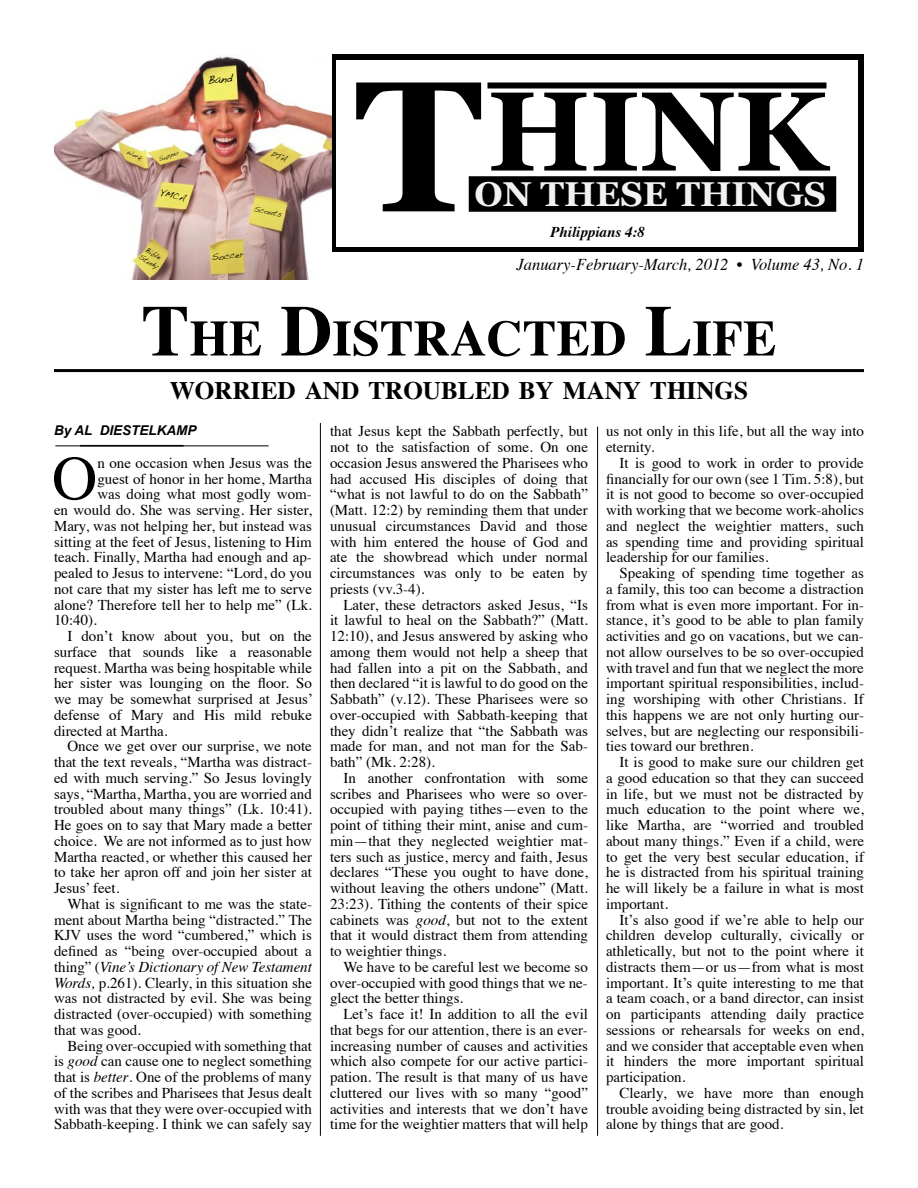
<style>
.page{position:relative;width:918px;height:1188px;background:#fff}
.page>*{position:absolute;margin:0;border:0;box-sizing:border-box;transform-origin:0 0}
.t1{font:700 186px "Georgia";color:#000}
.t2{font:700 112.5px "Georgia";color:#000}
.t3{font:62.55px "Times";color:#000}
.t4{font:700 50.4px "Times";color:#000}
.t5{font:700 34.5px "Georgia";color:#f1f1f2}
.t6{font:700 25.2px "Times";color:#000}
.t7{font:italic 16.5px "Times";color:#000}
.t8{font:15px/15.8px "Times";color:#000;text-align:justify}
.t9{font:italic 15px "Times";color:#000}
.t10{font:italic 700 15px "Times";color:#000}
.t11{font:italic 700 13.5px "Arial";color:#000}
.t12{font:12px "Handwriting Dakota";color:#000}
.t13{font:9px "Handwriting Dakota";color:#000}
.t14{font:7.5px/9px "Handwriting Dakota";color:#000}
.t15{font:6px "Handwriting Dakota";color:#000}
.s1{font-size:72px}
.s2{font-style:normal}
.s3{font-style:italic}
</style>
<div class="page">
<svg style="left:331px;top:54px;width:533px;height:198px"></svg>
<div style="left:488px;top:82px;width:338px;height:6px;background:#000"></div>
<div style="left:471px;top:178px;width:363px;height:32px;background:#000"></div>
<div style="left:469px;top:176px;width:367px;height:36px;border:4px solid #000"></div>
<hr style="left:55px;top:446px;width:214px;height:1px;background:#000">
<hr style="left:80px;top:445px;width:104px;height:1px;background:#000">
<hr style="left:54px;top:369px;width:810px;height:3px;background:#000">
<hr style="left:320px;top:423px;width:1px;height:713px;background:#000">
<hr style="left:597px;top:427px;width:1px;height:709px;background:#000">
<img style="left:55px;top:56px;width:276px;height:223px">
<svg style="left:271px;top:151px;width:18px;height:11px"></svg>
<p class="t12" style="left:207px;top:73px;width:27px;rotate:-6deg">Band</p>
<p class="t15" style="left:129px;top:148px;width:17px;rotate:26deg">Work</p>
<p class="t15" style="left:158px;top:156px;width:22px;rotate:-18deg">Supper</p>
<p class="t13" style="left:162px;top:187px;width:27px;rotate:14deg">YMCA</p>
<p class="t14" style="left:146px;top:244px;width:23px;rotate:30deg">Bible<br>Study</p>
<p class="t14" style="left:255px;top:204px;width:30px;rotate:12deg">Scouts</p>
<p class="t13" style="left:211px;top:252px;width:33px;rotate:-6deg">Soccer</p>
<h1 class="t1" style="left:355px;top:27px;width:129px">T</h1>
<h2 class="t2" style="left:488px;top:59px;width:341px">HINK</h2>
<h3 class="t5" style="left:474px;top:171px;width:353px">ON THESE THINGS</h3>
<p class="t10" style="left:550px;top:218px;width:96px">Philippians 4:8</p>
<p class="t7" style="left:517px;top:250px;width:349px">January-February-March, 2012 • Volume 43, No. 1</p>
<h3 class="t4" style="left:142px;top:290px;width:636px"><span class="s1">T</span>HE <span class="s1">D</span>ISTRACTED <span class="s1">L</span>IFE</h3>
<h3 class="t6" style="left:170px;top:366px;width:580px">WORRIED AND TROUBLED BY MANY THINGS</h3>
<p class="t11" style="left:54px;top:422px;width:144px">By AL DIESTELKAMP</p>
<h3 class="t3" style="left:52px;top:420px;width:47px">O</h3>
<p class="t8" style="left:97px;top:454px;width:216px">n one occasion when Jesus was the</p>
<p class="t8" style="left:97px;top:469px;width:216px">guest of honor in her home, Martha</p>
<p class="t8" style="left:97px;top:485px;width:216px">was doing what most godly wom-</p>
<p class="t8" style="left:54px;top:501px;width:259px">en would do. She was serving. Her sister,</p>
<p class="t8" style="left:54px;top:517px;width:259px">Mary, was not helping her, but instead was</p>
<p class="t8" style="left:54px;top:532px;width:259px">sitting at the feet of Jesus, listening to Him</p>
<p class="t8" style="left:54px;top:548px;width:259px">teach. Finally, Martha had enough and ap-</p>
<p class="t8" style="left:54px;top:564px;width:259px">pealed to Jesus to intervene: “Lord, do you</p>
<p class="t8" style="left:54px;top:580px;width:259px">not care that my sister has left me to serve</p>
<p class="t8" style="left:54px;top:595px;width:260px">alone? Therefore tell her to help me” (Lk.</p>
<p class="t8" style="left:54px;top:611px;width:44px">10:40).</p>
<p class="t8" style="left:68px;top:627px;width:246px">I don’t know about you, but on the</p>
<p class="t8" style="left:54px;top:643px;width:260px">surface that sounds like a reasonable</p>
<p class="t8" style="left:54px;top:658px;width:259px">request. Martha was being hospitable while</p>
<p class="t8" style="left:54px;top:674px;width:259px">her sister was lounging on the floor. So</p>
<p class="t8" style="left:54px;top:690px;width:261px">we may be somewhat surprised at Jesus’</p>
<p class="t8" style="left:54px;top:706px;width:259px">defense of Mary and His mild rebuke</p>
<p class="t8" style="left:54px;top:721px;width:115px">directed at Martha.</p>
<p class="t8" style="left:68px;top:737px;width:246px">Once we get over our surprise, we note</p>
<p class="t8" style="left:54px;top:753px;width:259px">that the text reveals, “Martha was distract-</p>
<p class="t8" style="left:54px;top:769px;width:260px">ed with much serving.” So Jesus lovingly</p>
<p class="t8" style="left:54px;top:784px;width:259px">says, “Martha, Martha, you are worried and</p>
<p class="t8" style="left:54px;top:800px;width:260px">troubled about many things” (Lk. 10:41).</p>
<p class="t8" style="left:54px;top:816px;width:260px">He goes on to say that Mary made a better</p>
<p class="t8" style="left:54px;top:832px;width:260px">choice. We are not informed as to just how</p>
<p class="t8" style="left:54px;top:847px;width:260px">Martha reacted, or whether this caused her</p>
<p class="t8" style="left:54px;top:863px;width:259px">to take her apron off and join her sister at</p>
<p class="t8" style="left:54px;top:879px;width:67px">Jesus’ feet.</p>
<p class="t8" style="left:68px;top:895px;width:246px">What is significant to me was the state-</p>
<p class="t8" style="left:54px;top:910px;width:259px">ment about Martha being “distracted.” The</p>
<p class="t8" style="left:54px;top:926px;width:260px">KJV uses the word “cumbered,” which is</p>
<p class="t8" style="left:54px;top:942px;width:259px">defined as “being over-occupied about a</p>
<p class="t9" style="left:54px;top:954px;width:259px"><span class="s2">thing” (</span>Vine’s Dictionary of New Testament</p>
<p class="t8" style="left:54px;top:973px;width:259px"><span class="s3">Words,</span> p.261). Clearly, in this situation she</p>
<p class="t8" style="left:54px;top:989px;width:259px">was not distracted by evil. She was being</p>
<p class="t8" style="left:54px;top:1005px;width:259px">distracted (over-occupied) with something</p>
<p class="t8" style="left:54px;top:1021px;width:89px">that was good.</p>
<p class="t8" style="left:68px;top:1036px;width:246px">Being over-occupied with something that</p>
<p class="t8" style="left:54px;top:1052px;width:260px">is <span class="s3">good</span> can cause one to neglect something</p>
<p class="t8" style="left:54px;top:1068px;width:259px">that is <span class="s3">better</span>. One of the problems of many</p>
<p class="t8" style="left:54px;top:1084px;width:259px">of the scribes and Pharisees that Jesus dealt</p>
<p class="t8" style="left:54px;top:1099px;width:259px">with was that they were over-occupied with</p>
<p class="t8" style="left:54px;top:1115px;width:260px">Sabbath-keeping. I think we can safely say</p>
<p class="t8" style="left:330px;top:422px;width:260px">that Jesus kept the Sabbath perfectly, but not to the satisfaction of some. On one occasion Jesus answered the Pharisees who had accused His disciples of doing that “what is not lawful to do on the Sabbath” (Matt. 12:2) by reminding them that under unusual circumstances David and those with him entered the house of God and ate the showbread which under normal circumstances was only to be eaten by priests (vv.3-4).</p>
<p class="t8" style="left:330px;top:595px;width:260px;text-indent:14px">Later, these detractors asked Jesus, “Is it lawful to heal on the Sabbath?” (Matt.<br>12:10), and Jesus answered by asking who among them would not help a sheep that had fallen into a pit on the Sabbath, and then declared “it is lawful to do good on the Sabbath” (v.12). These Pharisees were so over-occupied with Sabbath-keeping that they didn’t realize that “the Sabbath was made for man, and not man for the Sab&shy;bath” (Mk. 2:28).</p>
<p class="t8" style="left:330px;top:769px;width:260px;text-indent:14px">In another confrontation with some scribes and Pharisees who were so over&shy;occupied with paying tithes—even to the point of tithing their mint, anise and cum&shy;min—that they neglected weightier mat&shy;ters such as justice, mercy and faith, Jesus declares “These you ought to have done, without leaving the others undone” (Matt.<br>23:23). Tithing the contents of their spice cabinets was <span class="s3">good</span>, but not to the extent that it would distract them from attending to weightier things.</p>
<p class="t8" style="left:330px;top:958px;width:259px;text-indent:14px">We have to be careful lest we become so over-occupied with good things that we ne&shy;glect the better things.</p>
<p class="t8" style="left:330px;top:1005px;width:260px;text-indent:14px">Let’s face it! In addition to all the evil that begs for our attention, there is an ever&shy;increasing number of causes and activities which also compete for our active partici&shy;pation. The result is that many of us have cluttered our lives with so many “good” activities and interests that we don’t have time for the weightier matters that will help</p>
<p class="t8" style="left:606px;top:422px;width:260px">us not only in this life, but all the way into eternity.</p>
<p class="t8" style="left:606px;top:454px;width:260px;text-indent:14px">It is good to work in order to provide financially for our own (see 1 Tim. 5:8), but it is not good to become so over-occupied with working that we become work-aholics and neglect the weightier matters, such as spending time and providing spiritual leadership for our families.</p>
<p class="t8" style="left:606px;top:564px;width:260px;text-indent:14px">Speaking of spending time together as a family, this too can become a distraction from what is even more important. For in&shy;stance, it’s good to be able to plan family activities and go on vacations, but we can&shy;not allow ourselves to be so over-occupied with travel and fun that we neglect the more important spiritual responsibilities, includ&shy;ing worshiping with other Christians. If this happens we are not only hurting our&shy;selves, but are neglecting our responsibili&shy;ties toward our brethren.</p>
<p class="t8" style="left:606px;top:753px;width:260px;text-indent:14px">It is good to make sure our children get a good education so that they can succeed in life, but we must not be distracted by much education to the point where we, like Martha, are “worried and troubled about many things.” Even if a child, were to get the very best secular education, if he is distracted from his spiritual training he will likely be a failure in what is most important.</p>
<p class="t8" style="left:606px;top:910px;width:260px;text-indent:14px">It’s also good if we’re able to help our children develop culturally, civically or athletically, but not to the point where it distracts them—or us—from what is most important. It’s quite interesting to me that a team coach, or a band director, can insist on participants attending daily practice sessions or rehearsals for weeks on end, and we consider that acceptable even when it hinders the more important spiritual participation.</p>
<p class="t8" style="left:606px;top:1084px;width:260px;text-indent:14px">Clearly, we have more than enough trouble avoiding being distracted by sin, let alone by things that are good.</p>
</div>
